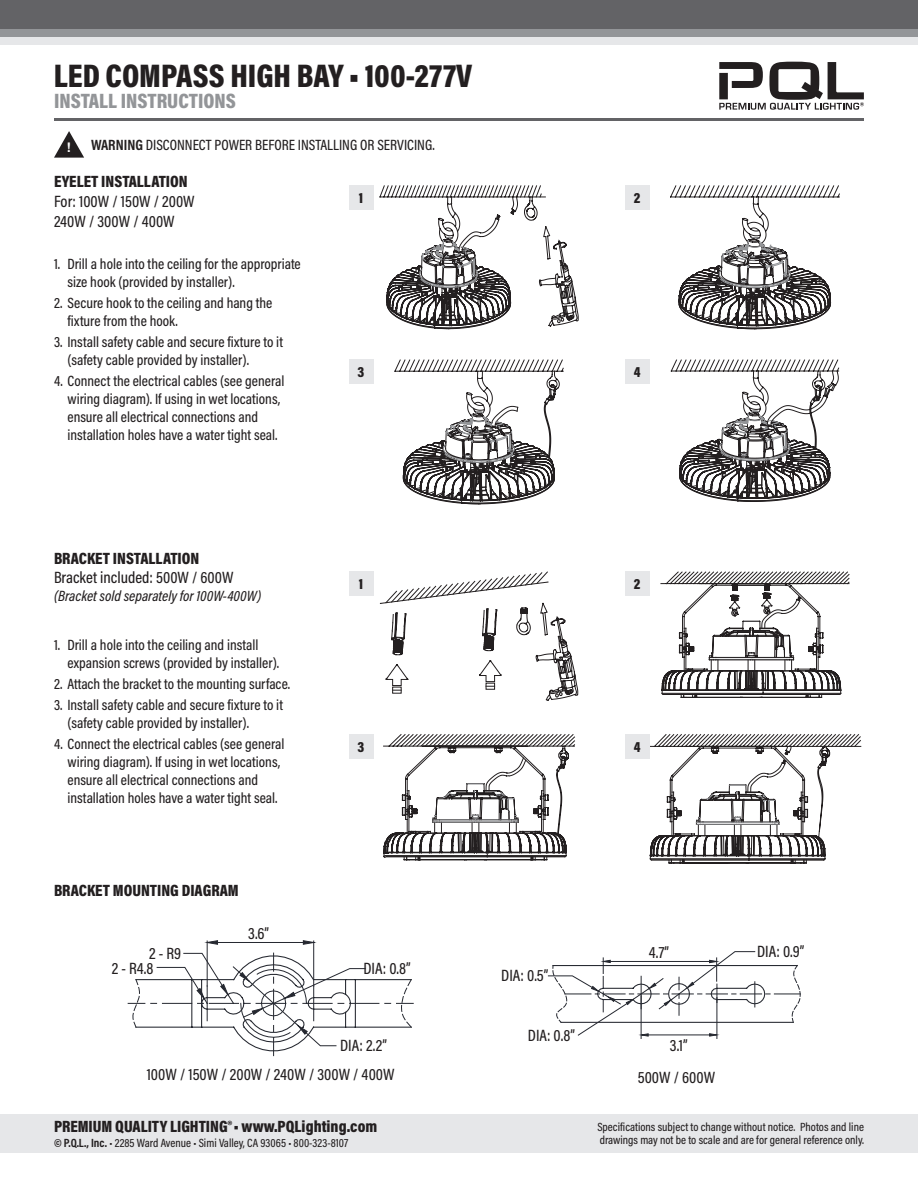
<style>
.page{position:relative;width:918px;height:1188px;background:#fff}
.page>*{position:absolute;margin:0;border:0;box-sizing:border-box;transform-origin:0 0}
.t1{font:900 33px "Acumin Pro Cond";color:#231f20}
.t2{font:900 21px "Acumin Pro Cond";color:#939598}
.t3{font:500 16.5px "Acumin Pro Cond";color:#231f20}
.t4{font:900 16.5px "Acumin Pro Cond";color:#231f20}
.t5{font:500 15px/18px "Acumin Pro Cond";color:#231f20}
.t6{font:italic 500 15px "Acumin Pro Cond";color:#231f20}
.t7{font:900 15px "Acumin Pro Cond";color:#231f20}
.t8{font:700 13.2px "Helvetica";color:#fff}
.t9{font:500 12px/13.5px "Acumin Pro Cond";color:#231f20}
.s1{font-weight:700}
</style>
<div class="page">
<div style="left:0;top:27px;width:918px;height:18px;background:#e6e7e9"></div>
<div style="left:0;top:20px;width:918px;height:17px;background:#939598"></div>
<div style="left:0;top:0;width:918px;height:28px;background:#636366"></div>
<hr style="left:54px;top:118px;width:810px;height:3px;background:#636366">
<div style="left:0;top:1114px;width:918px;height:39px;background:#e6e7e9"></div>
<svg style="left:719px;top:62px;width:145px;height:48px"></svg>
<svg style="left:54px;top:131px;width:30px;height:27px"></svg>
<svg style="left:380px;top:185px;width:199px;height:144px"></svg>
<svg style="left:670px;top:185px;width:170px;height:144px"></svg>
<svg style="left:394px;top:360px;width:170px;height:144px"></svg>
<svg style="left:671px;top:360px;width:168px;height:142px"></svg>
<svg style="left:380px;top:572px;width:198px;height:129px"></svg>
<svg style="left:661px;top:572px;width:189px;height:126px"></svg>
<svg style="left:383px;top:734px;width:192px;height:126px"></svg>
<svg style="left:649px;top:734px;width:212px;height:129px"></svg>
<div style="left:349px;top:186px;width:24px;height:24px;background:#e6e7e9"></div>
<div style="left:625px;top:186px;width:24px;height:24px;background:#e6e7e9"></div>
<div style="left:349px;top:360px;width:24px;height:24px;background:#e6e7e9"></div>
<div style="left:625px;top:360px;width:24px;height:24px;background:#e6e7e9"></div>
<div style="left:349px;top:572px;width:24px;height:24px;background:#e6e7e9"></div>
<div style="left:625px;top:572px;width:24px;height:24px;background:#e6e7e9"></div>
<div style="left:349px;top:734px;width:24px;height:25px;background:#e6e7e9"></div>
<div style="left:625px;top:734px;width:24px;height:25px;background:#e6e7e9"></div>
<svg style="left:128px;top:941px;width:285px;height:115px"></svg>
<svg style="left:548px;top:951px;width:253px;height:88px"></svg>
<h1 class="t1" style="left:54px;top:54px;width:420px">LED COMPASS HIGH BAY • 100-277V</h1>
<h2 class="t2" style="left:54px;top:87px;width:183px">INSTALL INSTRUCTIONS</h2>
<p class="t8" style="left:66px;top:140px;width:6px">!</p>
<p class="t5" style="left:91px;top:135px;width:345px"><span class="s1">WARNING</span> DISCONNECT POWER BEFORE INSTALLING OR SERVICING.</p>
<p class="t4" style="left:54px;top:171px;width:135px">EYELET INSTALLATION</p>
<p class="t3" style="left:54px;top:191px;width:142px">For: 100W / 150W / 200W</p>
<p class="t3" style="left:54px;top:211px;width:122px">240W / 300W / 400W</p>
<p class="t5" style="left:68px;top:255px;width:235px;text-indent:-14px">1. Drill a hole into the ceiling for the appropriate size hook (provided by installer).</p>
<p class="t5" style="left:68px;top:294px;width:206px;text-indent:-14px">2. Secure hook to the ceiling and hang the fixture from the hook.</p>
<p class="t5" style="left:68px;top:333px;width:217px;text-indent:-14px">3. Install safety cable and secure fixture to it (safety cable provided by installer).</p>
<p class="t5" style="left:68px;top:372px;width:218px;text-indent:-14px">4. Connect the electrical cables (see general wiring diagram). If using in wet locations, ensure all electrical connections and installation holes have a water tight seal.</p>
<p class="t7" style="left:359px;top:188px;width:6px">1</p>
<p class="t7" style="left:634px;top:188px;width:8px">2</p>
<p class="t7" style="left:358px;top:362px;width:8px">3</p>
<p class="t7" style="left:634px;top:362px;width:8px">4</p>
<p class="t4" style="left:54px;top:547px;width:147px">BRACKET INSTALLATION</p>
<p class="t3" style="left:54px;top:567px;width:181px">Bracket included: 500W / 600W</p>
<p class="t6" style="left:54px;top:586px;width:209px">(Bracket sold separately for 100W-400W)</p>
<p class="t5" style="left:68px;top:635px;width:213px;text-indent:-14px">1. Drill a hole into the ceiling and install expansion screws (provided by installer).</p>
<p class="t5" style="left:54px;top:674px;width:238px">2. Attach the bracket to the mounting surface.</p>
<p class="t5" style="left:68px;top:695px;width:217px;text-indent:-14px">3. Install safety cable and secure fixture to it (safety cable provided by installer).</p>
<p class="t5" style="left:68px;top:734px;width:218px;text-indent:-14px">4. Connect the electrical cables (see general wiring diagram). If using in wet locations, ensure all electrical connections and installation holes have a water tight seal.</p>
<p class="t4" style="left:54px;top:879px;width:186px">BRACKET MOUNTING DIAGRAM</p>
<p class="t3" style="left:149px;top:942px;width:33px">2 - R9</p>
<p class="t3" style="left:112px;top:957px;width:43px">2 - R4.8</p>
<p class="t3" style="left:248px;top:923px;width:22px">3.6”</p>
<p class="t7" style="left:359px;top:574px;width:6px">1</p>
<p class="t7" style="left:634px;top:574px;width:8px">2</p>
<p class="t7" style="left:358px;top:737px;width:8px">3</p>
<p class="t7" style="left:634px;top:737px;width:8px">4</p>
<p class="t3" style="left:364px;top:957px;width:49px">DIA: 0.8”</p>
<p class="t3" style="left:340px;top:1034px;width:48px">DIA: 2.2”</p>
<p class="t3" style="left:501px;top:964px;width:49px">DIA: 0.5”</p>
<p class="t3" style="left:528px;top:1025px;width:49px">DIA: 0.8”</p>
<p class="t3" style="left:649px;top:941px;width:22px">4.7”</p>
<p class="t3" style="left:670px;top:1034px;width:19px">3.1”</p>
<p class="t3" style="left:147px;top:1064px;width:249px">100W / 150W / 200W / 240W / 300W / 400W</p>
<p class="t3" style="left:638px;top:1066px;width:79px">500W / 600W</p>
<p class="t3" style="left:757px;top:941px;width:49px">DIA: 0.9”</p>
<p class="t4" style="left:54px;top:1115px;width:325px">PREMIUM QUALITY LIGHTING®• www.PQLighting.com</p>
<p class="t9" style="left:54px;top:1136px;width:296px"><span class="s1">© P.Q.L., Inc.</span> • 2285 Ward Avenue • Simi Valley, CA 93065 • 800-323-8107</p>
<p class="t9" style="left:597px;top:1120px;width:268px">Specifications subject to change without notice. Photos and line drawings may not be to scale and are for general reference only.</p>
</div>
